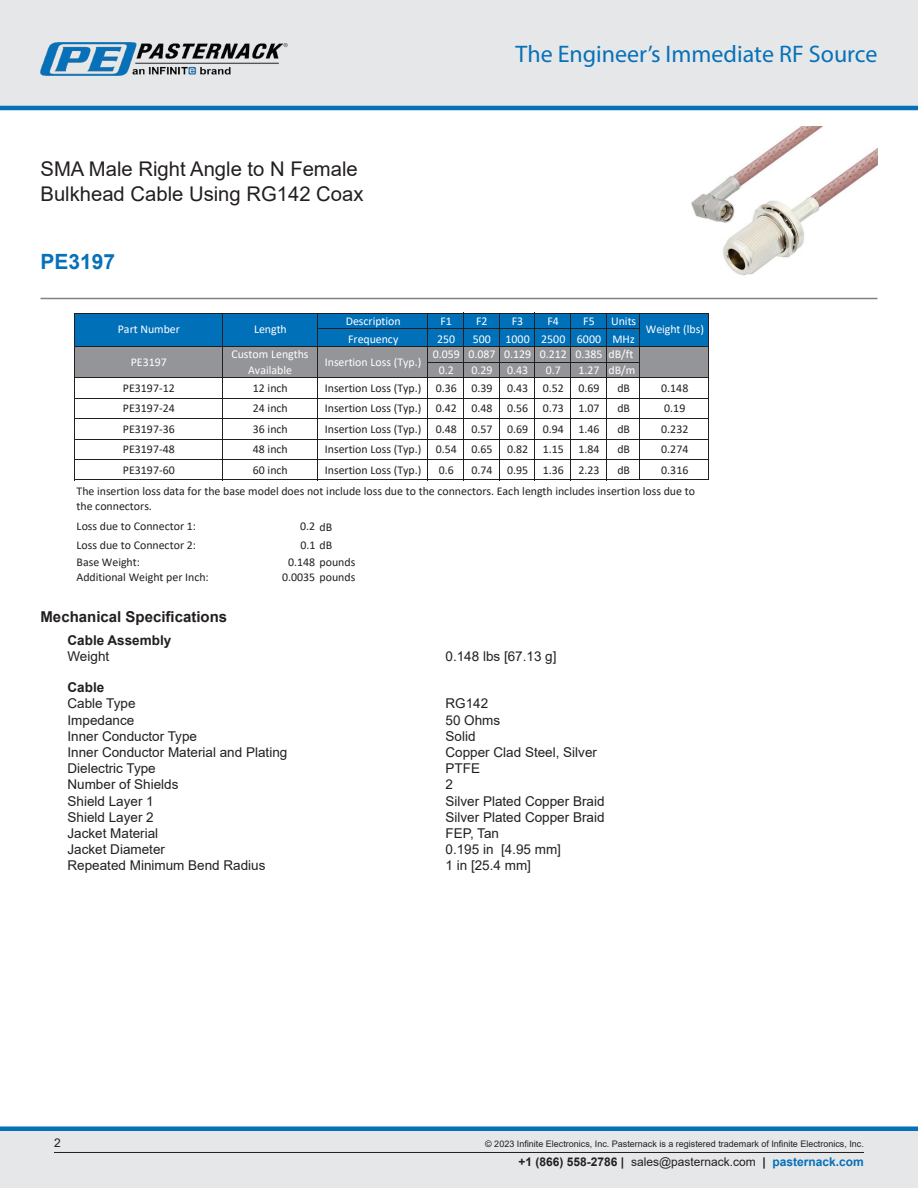
<style>
.page{position:relative;width:918px;height:1188px;background:#fff}
.page>*{position:absolute;margin:0;border:0;box-sizing:border-box;transform-origin:0 0}
.t1{font:24px "Myriad Pro";color:#0671b9}
.Branded_Part_No{font:700 21px "Arial";color:#0671b9}
.Web_Description_Para{font:20.25px/24.3px "Arial";color:#231f20}
.Head1{font:700 15px "Arial";color:#231f20}
.Specs_Para{font:13.5px "Arial";color:#231f20}
.Head2_after_Head1{font:700 13.5px "Arial";color:#231f20}
.Head3{font:700 13.5px "Arial";color:#231f20}
.t2{font:12px "Arial";color:#231f20}
.t3{font:11.85px/15.1px "Calibri";color:#231f20}
.t4{font:11.85px/15.1px "Calibri";color:#fff;text-align:center}
.Copyright_disclaimer{font:9px "Arial";color:#231f20}
.s1{font-weight:700}
.s2{font-weight:700;color:#0671b9}
</style>
<div class="page">
<div style="left:0;top:0;width:918px;height:108px;background:#e6e7e9"></div>
<hr style="left:0;top:106px;width:918px;height:4px;background:#0671b9">
<img style="left:40px;top:42px;width:248px;height:34px">
<div style="left:0;top:1131px;width:918px;height:57px;background:#e6e7e9"></div>
<div style="left:0;top:1126px;width:918px;height:5px;background:#0671b9"></div>
<hr style="left:54px;top:1152px;width:810px;height:1px;background:#231f20">
<hr style="left:40px;top:298px;width:838px;height:1px;background:#808285">
<img style="left:691px;top:127px;width:187px;height:149px">
<div style="left:74px;top:313px;width:635px;height:34px;background:#0070b9"></div>
<div style="left:74px;top:347px;width:635px;height:31px;background:#939598"></div>
<hr style="left:74px;top:313px;width:389px;height:1px;background:#231f20">
<hr style="left:464px;top:313px;width:35px;height:1px;background:#231f20">
<hr style="left:499px;top:313px;width:36px;height:1px;background:#231f20">
<hr style="left:535px;top:313px;width:71px;height:1px;background:#231f20">
<hr style="left:606px;top:313px;width:34px;height:1px;background:#231f20">
<hr style="left:74px;top:313px;width:1px;height:34px;background:#231f20">
<hr style="left:222px;top:313px;width:1px;height:34px;background:#231f20">
<svg style="left:317px;top:314px;width:1px;height:32px"></svg>
<hr style="left:75px;top:377px;width:353px;height:1px;background:#231f20">
<svg style="left:463px;top:313px;width:1px;height:64px"></svg>
<svg style="left:499px;top:314px;width:1px;height:63px"></svg>
<svg style="left:570px;top:314px;width:1px;height:63px"></svg>
<svg style="left:606px;top:314px;width:1px;height:63px"></svg>
<hr style="left:75px;top:398px;width:565px;height:1px;background:#231f20">
<hr style="left:75px;top:418px;width:565px;height:1px;background:#231f20">
<hr style="left:75px;top:439px;width:565px;height:1px;background:#231f20">
<hr style="left:75px;top:459px;width:565px;height:1px;background:#231f20">
<hr style="left:74px;top:347px;width:1px;height:133px;background:#231f20">
<hr style="left:222px;top:347px;width:1px;height:133px;background:#231f20">
<hr style="left:317px;top:347px;width:1px;height:133px;background:#231f20">
<hr style="left:428px;top:378px;width:1px;height:102px;background:#231f20">
<hr style="left:463px;top:378px;width:1px;height:102px;background:#231f20">
<hr style="left:499px;top:378px;width:1px;height:102px;background:#231f20">
<hr style="left:535px;top:378px;width:1px;height:102px;background:#231f20">
<hr style="left:570px;top:378px;width:1px;height:102px;background:#231f20">
<hr style="left:606px;top:378px;width:1px;height:102px;background:#231f20">
<hr style="left:640px;top:313px;width:1px;height:167px;background:#231f20">
<hr style="left:708px;top:313px;width:1px;height:167px;background:#231f20">
<hr style="left:640px;top:313px;width:69px;height:1px;background:#231f20">
<hr style="left:317px;top:328px;width:323px;height:1px;background:#231f20">
<hr style="left:75px;top:346px;width:634px;height:1px;background:#231f20">
<hr style="left:428px;top:362px;width:212px;height:1px;background:#231f20">
<hr style="left:428px;top:377px;width:281px;height:1px;background:#231f20">
<hr style="left:640px;top:398px;width:69px;height:1px;background:#231f20">
<hr style="left:640px;top:418px;width:69px;height:1px;background:#231f20">
<hr style="left:640px;top:439px;width:69px;height:1px;background:#231f20">
<hr style="left:640px;top:459px;width:69px;height:1px;background:#231f20">
<hr style="left:75px;top:480px;width:634px;height:1px;background:#231f20">
<h1 class="Web_Description_Para" style="left:40px;top:157px;width:325px">SMA Male Right Angle to N Female<br>Bulkhead Cable Using RG142 Coax</h1>
<p class="Branded_Part_No" style="left:40px;top:247px;width:76px">PE3197</p>
<h1 class="t1" style="left:516px;top:39px;width:363px">The Engineer’s Immediate RF Source</h1>
<p class="t4" style="left:346px;top:313px;width:57px">Description</p>
<p class="t4" style="left:441px;top:313px;width:13px">F1</p>
<p class="t4" style="left:476px;top:313px;width:13px">F2</p>
<p class="t4" style="left:512px;top:313px;width:13px">F3</p>
<p class="t4" style="left:548px;top:313px;width:13px">F4</p>
<p class="t4" style="left:583px;top:313px;width:13px">F5</p>
<p class="t4" style="left:611px;top:313px;width:27px">Units</p>
<p class="t4" style="left:348px;top:331px;width:52px">Frequency</p>
<p class="t4" style="left:437px;top:331px;width:20px">250</p>
<p class="t4" style="left:473px;top:331px;width:163px">500 1000 2500 6000 MHz</p>
<p class="t4" style="left:433px;top:347px;width:202px">0.059 0.087 0.129 0.212 0.385 dB/ft</p>
<p class="t4" style="left:439px;top:362px;width:17px">0.2</p>
<p class="t4" style="left:472px;top:362px;width:58px">0.29 0.43</p>
<p class="t4" style="left:546px;top:362px;width:17px">0.7</p>
<p class="t4" style="left:579px;top:362px;width:58px">1.27 dB/m</p>
<p class="t4" style="left:118px;top:321px;width:64px">Part Number</p>
<p class="t4" style="left:254px;top:321px;width:34px">Length</p>
<p class="t4" style="left:646px;top:321px;width:60px">Weight (lbs)</p>
<p class="t4" style="left:131px;top:354px;width:38px">PE3197</p>
<p class="t4" style="left:231px;top:347px;width:79px">Custom Lengths<br>Available</p>
<p class="t4" style="left:325px;top:354px;width:98px">Insertion Loss (Typ.)</p>
<p class="t3" style="left:123px;top:380px;width:53px">PE3197-12</p>
<p class="t3" style="left:253px;top:380px;width:36px">12 inch</p>
<p class="t3" style="left:325px;top:380px;width:276px">Insertion Loss (Typ.) 0.36 0.39 0.43 0.52 0.69</p>
<p class="t3" style="left:617px;top:380px;width:14px">dB</p>
<p class="t3" style="left:661px;top:380px;width:29px">0.148</p>
<p class="t3" style="left:123px;top:401px;width:53px">PE3197-24</p>
<p class="t3" style="left:253px;top:401px;width:36px">24 inch</p>
<p class="t3" style="left:325px;top:401px;width:276px">Insertion Loss (Typ.) 0.42 0.48 0.56 0.73 1.07</p>
<p class="t3" style="left:617px;top:401px;width:14px">dB</p>
<p class="t3" style="left:664px;top:401px;width:23px">0.19</p>
<p class="t3" style="left:123px;top:421px;width:53px">PE3197-36</p>
<p class="t3" style="left:253px;top:421px;width:36px">36 inch</p>
<p class="t3" style="left:325px;top:421px;width:276px">Insertion Loss (Typ.) 0.48 0.57 0.69 0.94 1.46</p>
<p class="t3" style="left:617px;top:421px;width:14px">dB</p>
<p class="t3" style="left:661px;top:421px;width:29px">0.232</p>
<p class="t3" style="left:123px;top:442px;width:53px">PE3197-48</p>
<p class="t3" style="left:253px;top:442px;width:36px">48 inch</p>
<p class="t3" style="left:325px;top:442px;width:276px">Insertion Loss (Typ.) 0.54 0.65 0.82 1.15 1.84</p>
<p class="t3" style="left:617px;top:442px;width:14px">dB</p>
<p class="t3" style="left:661px;top:442px;width:29px">0.274</p>
<p class="t3" style="left:123px;top:462px;width:53px">PE3197-60</p>
<p class="t3" style="left:253px;top:462px;width:36px">60 inch</p>
<p class="t3" style="left:325px;top:462px;width:98px">Insertion Loss (Typ.)</p>
<p class="t3" style="left:439px;top:462px;width:17px">0.6</p>
<p class="t3" style="left:472px;top:462px;width:130px">0.74 0.95 1.36 2.23</p>
<p class="t3" style="left:617px;top:462px;width:14px">dB</p>
<p class="t3" style="left:661px;top:462px;width:29px">0.316</p>
<p class="t3" style="left:77px;top:483px;width:620px">The insertion loss data for the base model does not include loss due to the connectors. Each length includes insertion loss due to the connectors.</p>
<p class="t3" style="left:77px;top:519px;width:121px">Loss due to Connector 1:</p>
<p class="t3" style="left:300px;top:519px;width:34px">0.2 dB</p>
<p class="t3" style="left:77px;top:537px;width:121px">Loss due to Connector 2:</p>
<p class="t3" style="left:301px;top:537px;width:33px">0.1 dB</p>
<p class="t3" style="left:77px;top:554px;width:65px">Base Weight:</p>
<p class="t3" style="left:288px;top:554px;width:69px">0.148 pounds</p>
<p class="t3" style="left:77px;top:570px;width:134px">Additional Weight per Inch:</p>
<p class="t3" style="left:282px;top:570px;width:75px">0.0035 pounds</p>
<p class="Head1" style="left:40px;top:606px;width:188px">Mechanical Specifications</p>
<p class="Head2_after_Head1" style="left:68px;top:631px;width:105px">Cable Assembly</p>
<p class="Specs_Para" style="left:68px;top:647px;width:43px">Weight</p>
<p class="Specs_Para" style="left:446px;top:647px;width:113px">0.148 lbs [67.13 g]</p>
<p class="Head3" style="left:68px;top:678px;width:38px">Cable</p>
<p class="Specs_Para" style="left:68px;top:694px;width:70px">Cable Type</p>
<p class="Specs_Para" style="left:446px;top:694px;width:44px">RG142</p>
<p class="Specs_Para" style="left:68px;top:711px;width:68px">Impedance</p>
<p class="Specs_Para" style="left:446px;top:711px;width:56px">50 Ohms</p>
<p class="Specs_Para" style="left:68px;top:727px;width:131px">Inner Conductor Type</p>
<p class="Specs_Para" style="left:446px;top:727px;width:32px">Solid</p>
<p class="Specs_Para" style="left:68px;top:743px;width:221px">Inner Conductor Material and Plating</p>
<p class="Specs_Para" style="left:446px;top:743px;width:153px">Copper Clad Steel, Silver</p>
<p class="Specs_Para" style="left:68px;top:759px;width:90px">Dielectric Type</p>
<p class="Specs_Para" style="left:446px;top:759px;width:36px">PTFE</p>
<p class="Specs_Para" style="left:68px;top:775px;width:113px">Number of Shields</p>
<p class="Specs_Para" style="left:446px;top:775px;width:9px">2</p>
<p class="Specs_Para" style="left:68px;top:792px;width:88px">Shield Layer 1</p>
<p class="Specs_Para" style="left:446px;top:792px;width:161px">Silver Plated Copper Braid</p>
<p class="Specs_Para" style="left:68px;top:808px;width:88px">Shield Layer 2</p>
<p class="Specs_Para" style="left:446px;top:808px;width:161px">Silver Plated Copper Braid</p>
<p class="Specs_Para" style="left:68px;top:824px;width:92px">Jacket Material</p>
<p class="Specs_Para" style="left:446px;top:824px;width:55px">FEP, Tan</p>
<p class="Specs_Para" style="left:68px;top:840px;width:99px">Jacket Diameter</p>
<p class="Specs_Para" style="left:446px;top:840px;width:117px">0.195 in [4.95 mm]</p>
<p class="Specs_Para" style="left:68px;top:856px;width:200px">Repeated Minimum Bend Radius</p>
<p class="Specs_Para" style="left:446px;top:856px;width:87px">1 in [25.4 mm]</p>
<p class="t2" style="left:54px;top:1135px;width:8px">2</p>
<p class="Copyright_disclaimer" style="left:485px;top:1138px;width:380px">© 2023 Infinite Electronics, Inc. Pasternack is a registered trademark of Infinite Electronics, Inc.</p>
<p class="t2" style="left:519px;top:1153px;width:347px"><span class="s1">+1 (866) 558-2786 |</span> sales@pasternack.com <span class="s1">|</span> <span class="s2">pasternack.com</span></p>
</div>
